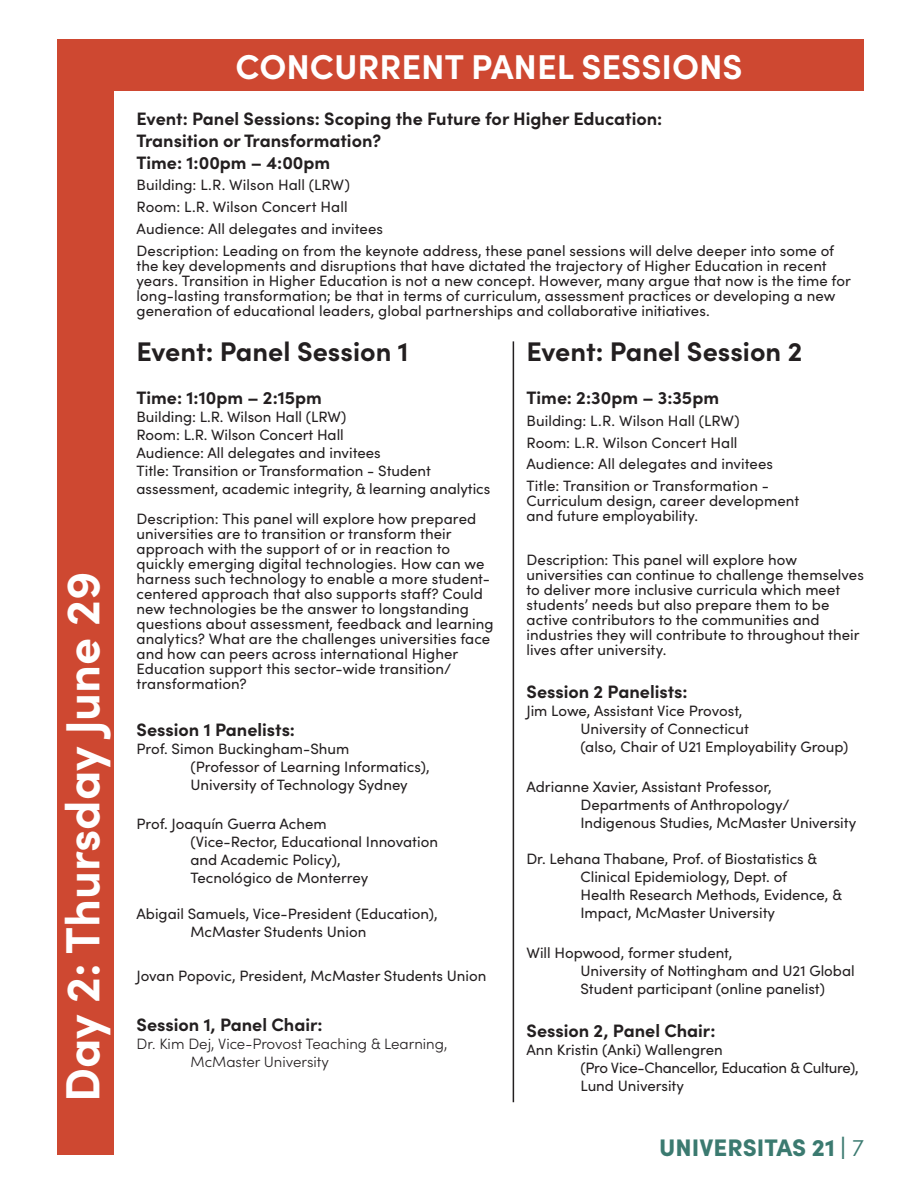
<style>
.page{position:relative;width:918px;height:1188px;background:#fff}
.page>*{position:absolute;margin:0;border:0;box-sizing:border-box;transform-origin:0 0}
.t1{font:700 48px "Sofia Pro";color:#fff}
.t2{font:700 34.5px "Sofia Pro";color:#fff}
.t3{font:700 27px "Sofia Pro";color:#231f20}
.t4{font:900 24px "Sofia Pro";color:#3b7a70}
.Paragraph_Style_1{font:700 18px/21.6px "Sofia Pro";color:#231f20}
.Paragraph_Style_1-2{font:15px/15px "Sofia Pro";color:#231f20}
.t5{font:300 15px/18px "Sofia Pro";color:#231f20}
.s1{font-weight:300}
</style>
<div class="page">
<div style="left:57px;top:39px;width:57px;height:1116px;background:#ce4831"></div>
<div style="left:57px;top:39px;width:807px;height:52px;background:#ce4831"></div>
<hr style="left:513px;top:341px;width:1px;height:761px;background:#231f20">
<p class="t1" style="left:46px;top:1102px;width:532px;rotate:-90deg">Day 2: Thursday June 29</p>
<p class="t2" style="left:236px;top:40px;width:509px">CONCURRENT PANEL SESSIONS</p>
<p class="Paragraph_Style_1" style="left:137px;top:107px;width:527px">Event: Panel Sessions: Scoping the Future for Higher Education:<br>Transition or Transformation?</p>
<p class="Paragraph_Style_1" style="left:137px;top:150px;width:195px">Time: 1:00pm – 4:00pm</p>
<p class="Paragraph_Style_1-2" style="left:137px;top:177px;width:215px">Building: L.R. Wilson Hall (LRW)</p>
<p class="Paragraph_Style_1-2" style="left:137px;top:199px;width:213px">Room: L.R. Wilson Concert Hall</p>
<p class="Paragraph_Style_1-2" style="left:137px;top:220px;width:248px">Audience: All delegates and invitees</p>
<p class="Paragraph_Style_1-2" style="left:137px;top:242px;width:716px">Description: Leading on from the keynote address, these panel sessions will delve deeper into some of the key developments and disruptions that have dictated the trajectory of Higher Education in recent years. Transition in Higher Education is not a new concept. However, many argue that now is the time for long-lasting transformation; be that in terms of curriculum, assessment practices or developing a new generation of educational leaders, global partnerships and collaborative initiatives.</p>
<p class="t3" style="left:137px;top:331px;width:273px">Event: Panel Session 1</p>
<p class="Paragraph_Style_1" style="left:137px;top:386px;width:187px">Time: 1:10pm – 2:15pm</p>
<p class="Paragraph_Style_1-2" style="left:137px;top:408px;width:211px">Building: L.R. Wilson Hall (LRW)</p>
<p class="Paragraph_Style_1-2" style="left:137px;top:426px;width:209px">Room: L.R. Wilson Concert Hall</p>
<p class="Paragraph_Style_1-2" style="left:137px;top:444px;width:246px">Audience: All delegates and invitees</p>
<p class="Paragraph_Style_1-2" style="left:137px;top:461px;width:355px;line-height:18px">Title: Transition or Transformation - Student assessment, academic integrity, &amp; learning analytics</p>
<p class="Paragraph_Style_1-2" style="left:137px;top:510px;width:359px">Description: This panel will explore how prepared universities are to transition or transform their approach with the support of or in reaction to quickly emerging digital technologies. How can we harness such technology to enable a more student&shy;centered approach that also supports staff? Could new technologies be the answer to longstanding questions about assessment, feedback and learning analytics? What are the challenges universities face and how can peers across international Higher Education support this sector-wide transition/ transformation?</p>
<p class="Paragraph_Style_1" style="left:137px;top:717px;width:160px">Session 1 Panelists:</p>
<p class="Paragraph_Style_1-2" style="left:191px;top:738px;width:241px;line-height:18px;text-indent:-54px">Prof. Simon Buckingham-Shum<br>(Professor of Learning Informatics),<br>University of Technology Sydney</p>
<p class="Paragraph_Style_1-2" style="left:191px;top:814px;width:249px;line-height:18px;text-indent:-54px">Prof. Joaquín Guerra Achem<br>(Vice-Rector, Educational Innovation and Academic Policy),<br>Tecnológico de Monterrey</p>
<p class="Paragraph_Style_1-2" style="left:191px;top:904px;width:249px;line-height:18px;text-indent:-54px">Abigail Samuels, Vice-President (Education),<br>McMaster Students Union</p>
<p class="Paragraph_Style_1-2" style="left:137px;top:967px;width:351px">Jovan Popovic, President, McMaster Students Union</p>
<p class="Paragraph_Style_1" style="left:137px;top:1012px;width:188px">Session 1, Panel Chair:</p>
<p class="t5" style="left:191px;top:1034px;width:258px;text-indent:-54px">Dr. Kim Dej, Vice-Provost Teaching &amp; Learning,<br>McMaster University</p>
<p class="t3" style="left:526px;top:331px;width:277px">Event: Panel Session 2</p>
<p class="Paragraph_Style_1" style="left:526px;top:386px;width:194px">Time: 2:30pm – 3:35pm</p>
<p class="Paragraph_Style_1-2" style="left:526px;top:412px;width:215px">Building: L.R. Wilson Hall (LRW)</p>
<p class="Paragraph_Style_1-2" style="left:526px;top:434px;width:213px">Room: L.R. Wilson Concert Hall</p>
<p class="Paragraph_Style_1-2" style="left:526px;top:456px;width:248px">Audience: All delegates and invitees</p>
<p class="Paragraph_Style_1-2" style="left:526px;top:478px;width:274px">Title: Transition or Transformation -<br>Curriculum design, career development and future employability.</p>
<p class="Paragraph_Style_1-2" style="left:526px;top:551px;width:339px">Description: This panel will explore how universities can continue to challenge themselves to deliver more inclusive curricula which meet students’ needs but also prepare them to be active contributors to the communities and industries they will contribute to throughout their lives after university.</p>
<p class="Paragraph_Style_1" style="left:526px;top:680px;width:163px">Session 2 Panelists:</p>
<p class="Paragraph_Style_1-2" style="left:580px;top:701px;width:270px;line-height:18px;text-indent:-54px">Jim Lowe, Assistant Vice Provost,<br>University of Connecticut<br>(also, Chair of U21 Employability Group)</p>
<p class="Paragraph_Style_1-2" style="left:580px;top:777px;width:277px;line-height:18px;text-indent:-54px">Adrianne Xavier, Assistant Professor,<br>Departments of Anthropology/<br>Indigenous Studies, McMaster University</p>
<p class="Paragraph_Style_1-2" style="left:580px;top:849px;width:263px;line-height:18px;text-indent:-54px">Dr. Lehana Thabane, Prof. of Biostatistics &amp; Clinical Epidemiology, Dept. of<br>Health Research Methods, Evidence, &amp; Impact, McMaster University</p>
<p class="Paragraph_Style_1-2" style="left:580px;top:943px;width:276px;line-height:18px;text-indent:-54px">Will Hopwood, former student,<br>University of Nottingham and U21 Global<br>Student participant (online panelist)</p>
<p class="Paragraph_Style_1" style="left:526px;top:1019px;width:191px">Session 2, Panel Chair:</p>
<p class="Paragraph_Style_1-2" style="left:580px;top:1040px;width:280px;line-height:18px;text-indent:-54px">Ann Kristin (Anki) Wallengren<br>(Pro Vice-Chancellor, Education &amp; Culture),<br>Lund University</p>
<h3 class="t4" style="left:659px;top:1128px;width:206px">UNIVERSITAS 21 | <span class="s1">7</span></h3>
</div>
